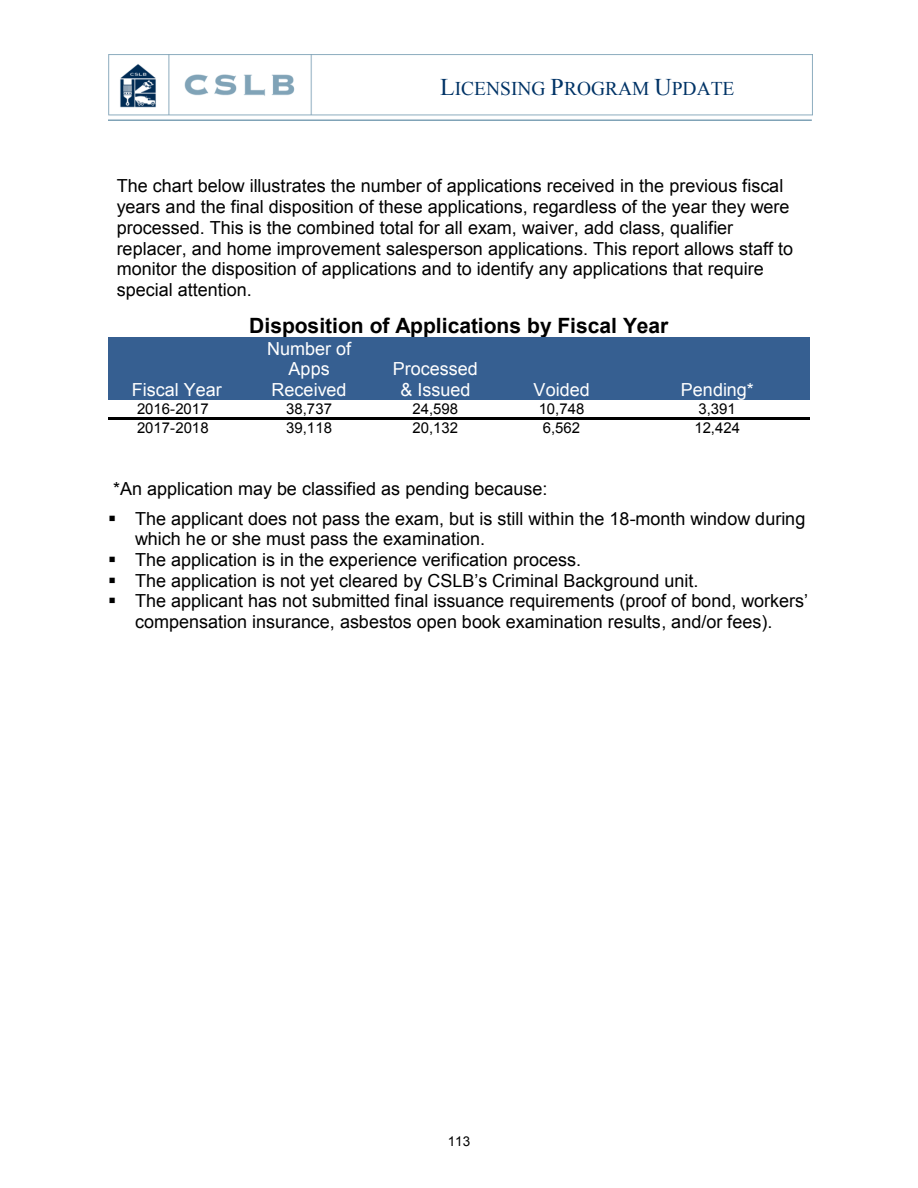
<style>
.page{position:relative;width:918px;height:1188px;background:#fff}
.page>*{position:absolute;margin:0;border:0;box-sizing:border-box;transform-origin:0 0}
.t1{font:700 21px "Arial";color:#000}
.t2{font:19.5px "Times New Roman";color:#036}
.t3{font:18px/20.7px "Arial";color:#000}
.t4{font:18px/20.7px "Arial";color:#fff;text-align:center}
.t5{font:15px "Arial";color:#000}
.t6{font:13.5px "Arial";color:#000}
.s1{font-size:24px}
</style>
<div class="page">
<hr style="left:108px;top:417px;width:138px;height:2px;background:#000">
<hr style="left:248px;top:417px;width:124px;height:2px;background:#000">
<hr style="left:374px;top:417px;width:124px;height:2px;background:#000">
<hr style="left:501px;top:417px;width:124px;height:2px;background:#000">
<hr style="left:627px;top:417px;width:183px;height:2px;background:#000">
<img style="left:108px;top:54px;width:704px;height:66px">
<div style="left:108px;top:338px;width:138px;height:62px;background:#365f91"></div>
<div style="left:246px;top:338px;width:126px;height:62px;background:#365f91"></div>
<div style="left:372px;top:338px;width:126px;height:62px;background:#365f91"></div>
<div style="left:498px;top:338px;width:127px;height:62px;background:#365f91"></div>
<div style="left:625px;top:338px;width:185px;height:62px;background:#365f91"></div>
<p class="t2" style="left:440px;top:78px;width:296px"><span class="s1">L</span>ICENSING <span class="s1">P</span>ROGRAM <span class="s1">U</span>PDATE</p>
<p class="t3" style="left:117px;top:176px;width:678px">The chart below illustrates the number of applications received in the previous fiscal years and the final disposition of these applications, regardless of the year they were processed. This is the combined total for all exam, waiver, add class, qualifier replacer, and home improvement salesperson applications. This report allows staff to monitor the disposition of applications and to identify any applications that require special attention.</p>
<p class="t1" style="left:249px;top:314px;width:421px">Disposition of Applications by Fiscal Year</p>
<p class="t4" style="left:132px;top:379px;width:92px">Fiscal Year</p>
<p class="t4" style="left:267px;top:338px;width:85px">Number of<br>Apps<br>Received</p>
<p class="t4" style="left:393px;top:359px;width:87px">Processed &amp; Issued</p>
<p class="t4" style="left:534px;top:379px;width:58px">Voided</p>
<p class="t4" style="left:681px;top:379px;width:75px">Pending*</p>
<p class="t5" style="left:137px;top:400px;width:73px">2016-2017</p>
<p class="t5" style="left:286px;top:400px;width:47px">38,737</p>
<p class="t5" style="left:412px;top:400px;width:47px">24,598</p>
<p class="t5" style="left:539px;top:400px;width:47px">10,748</p>
<p class="t5" style="left:699px;top:400px;width:39px">3,391</p>
<p class="t5" style="left:137px;top:420px;width:73px">2017-2018</p>
<p class="t5" style="left:286px;top:420px;width:47px">39,118</p>
<p class="t5" style="left:412px;top:420px;width:47px">20,132</p>
<p class="t5" style="left:543px;top:420px;width:39px">6,562</p>
<p class="t5" style="left:694px;top:420px;width:47px">12,424</p>
<p class="t3" style="left:113px;top:478px;width:436px">*An application may be classified as pending because:</p>
<p class="t3" style="left:135px;top:508px;width:672px;text-indent:-27px">▪ The applicant does not pass the exam, but is still within the 18-month window during which he or she must pass the examination.</p>
<p class="t3" style="left:108px;top:549px;width:475px">▪ The application is in the experience verification process.</p>
<p class="t3" style="left:108px;top:570px;width:592px">▪ The application is not yet cleared by CSLB’s Criminal Background unit.</p>
<p class="t3" style="left:108px;top:591px;width:702px;text-align:center">▪ The applicant has not submitted final issuance requirements (proof of bond, workers’ compensation insurance, asbestos open book examination results, and/or fees).</p>
<p class="t6" style="left:448px;top:1132px;width:24px">113</p>
</div>
